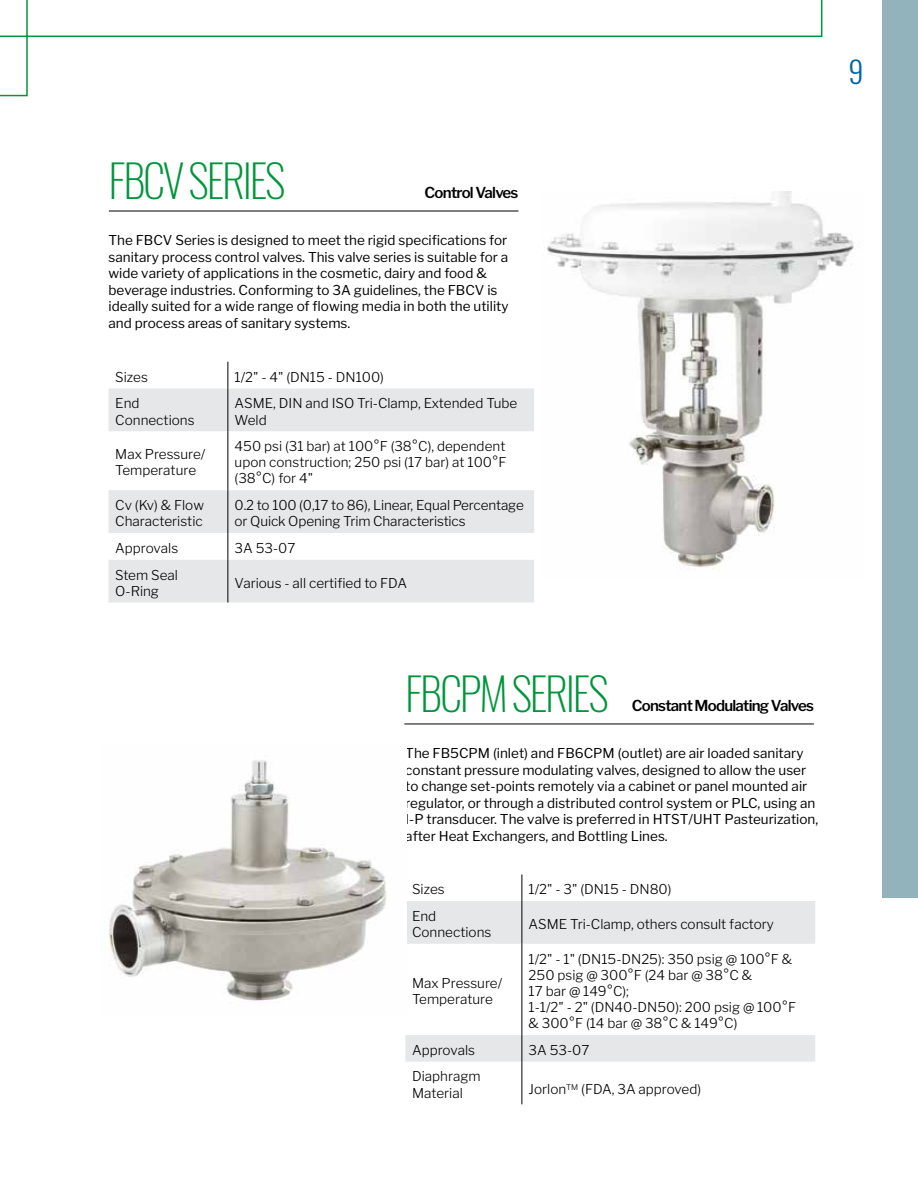
<style>
.page{position:relative;width:918px;height:1188px;background:#fff}
.page>*{position:absolute;margin:0;border:0;box-sizing:border-box;transform-origin:0 0}
.t1{font:200 45px "Oswald";letter-spacing:-.05em;color:#00953b}
.t2{font:300 30px "Oswald";color:#0064a7}
.t3{font:600 15px "Libre Franklin";letter-spacing:-.05em;color:#000}
.t4{font:13.5px/16.5px "Libre Franklin";color:#000}
.t5{font:300 13.5px/16.2px "Libre Franklin";color:#000}
</style>
<div class="page">
<svg style="left:0;top:0;width:823px;height:97px"></svg>
<div style="left:883px;top:0;width:35px;height:898px;background:#92b3bc"></div>
<hr style="left:109px;top:211px;width:409px;height:1px;background:#000">
<svg style="left:109px;top:389px;width:425px;height:214px;fill:#e6e7e8"></svg>
<svg style="left:228px;top:362px;width:1px;height:27px"></svg>
<hr style="left:228px;top:389px;width:1px;height:42px;background:#000">
<hr style="left:228px;top:431px;width:1px;height:59px;background:#000">
<hr style="left:228px;top:490px;width:1px;height:43px;background:#000">
<svg style="left:228px;top:533px;width:1px;height:27px"></svg>
<hr style="left:228px;top:560px;width:1px;height:43px;background:#000">
<hr style="left:404px;top:724px;width:410px;height:1px;background:#000">
<svg style="left:405px;top:901px;width:410px;height:161px"></svg>
<svg style="left:522px;top:874px;width:1px;height:27px"></svg>
<hr style="left:522px;top:901px;width:1px;height:43px;background:#000">
<hr style="left:522px;top:944px;width:1px;height:91px;background:#000">
<svg style="left:522px;top:1035px;width:1px;height:27px"></svg>
<hr style="left:522px;top:1062px;width:1px;height:42px;background:#000">
<img style="left:543px;top:192px;width:311px;height:378px">
<img style="left:109px;top:760px;width:298px;height:255px">
<h1 class="t1" style="left:109px;top:157px;width:178px">FBCV SERIES</h1>
<p class="t4" style="left:109px;top:232px;width:402px">The FBCV Series is designed to meet the rigid speci昀椀cations for sanitary process control valves. This valve series is suitable for a wide variety of applications in the cosmetic, dairy and food &amp; beverage industries. Conforming to 3A guidelines, the FBCV is ideally suited for a wide range of 昀氀owing media in both the utility and process areas of sanitary systems.</p>
<p class="t3" style="left:425px;top:186px;width:95px">Control Valves</p>
<p class="t5" style="left:115px;top:369px;width:34px">Sizes</p>
<p class="t5" style="left:235px;top:369px;width:151px">1/2" - 4" (DN15 - DN100)</p>
<p class="t5" style="left:115px;top:396px;width:81px">End<br>Connections</p>
<p class="t5" style="left:235px;top:396px;width:284px">ASME, DIN and ISO Tri-Clamp, Extended Tube<br>Weld</p>
<p class="t5" style="left:115px;top:446px;width:92px">Max Pressure/<br>Temperature</p>
<p class="t5" style="left:235px;top:438px;width:273px;text-align:justify">450 psi (31 bar) at 100°F (38°C), dependent upon construction; 250 psi (17 bar) at 100°F (38°C) for 4"</p>
<p class="t5" style="left:115px;top:497px;width:90px">Cv (Kv) &amp; Flow<br>Characteristic</p>
<p class="t5" style="left:235px;top:497px;width:291px">0.2 to 100 (0,17 to 86), Linear, Equal Percentage or Quick Opening Trim Characteristics</p>
<p class="t5" style="left:115px;top:540px;width:64px">Approvals</p>
<p class="t5" style="left:235px;top:540px;width:62px">3A 53-07</p>
<p class="t5" style="left:115px;top:567px;width:64px">Stem Seal<br>O-Ring</p>
<p class="t5" style="left:235px;top:575px;width:174px">Various - all certi昀椀ed to FDA</p>
<h1 class="t1" style="left:405px;top:670px;width:205px">FBCPM SERIES</h1>
<p class="t4" style="left:405px;top:745px;width:414px">The FB5CPM (inlet) and FB6CPM (outlet) are air loaded sanitary constant pressure modulating valves, designed to allow the user to change set-points remotely via a cabinet or panel mounted air regulator, or through a distributed control system or PLC, using an I-P transducer. The valve is preferred in HTST/UHT Pasteurization, after Heat Exchangers, and Bottling Lines.</p>
<p class="t3" style="left:632px;top:699px;width:184px">Constant Modulating Valves</p>
<p class="t5" style="left:412px;top:882px;width:34px">Sizes</p>
<p class="t5" style="left:529px;top:882px;width:144px">1/2" - 3" (DN15 - DN80)</p>
<p class="t5" style="left:412px;top:908px;width:81px">End<br>Connections</p>
<p class="t5" style="left:529px;top:916px;width:247px">ASME Tri-Clamp, others consult factory</p>
<p class="t5" style="left:412px;top:975px;width:92px">Max Pressure/<br>Temperature</p>
<p class="t5" style="left:529px;top:951px;width:269px">1/2" - 1" (DN15-DN25): 350 psig @ 100°F &amp;<br>250 psig @ 300°F (24 bar @ 38°C &amp;<br>17 bar @ 149°C);<br>1-1/2" - 2" (DN40-DN50): 200 psig @ 100°F &amp; 300°F (14 bar @ 38°C &amp; 149°C)</p>
<p class="t5" style="left:412px;top:1042px;width:64px">Approvals</p>
<p class="t5" style="left:529px;top:1042px;width:62px">3A 53-07</p>
<p class="t5" style="left:412px;top:1069px;width:70px">Diaphragm<br>Material</p>
<p class="t5" style="left:529px;top:1081px;width:174px">Jorlon<sup>TM</sup> (FDA, 3A approved)</p>
<h2 class="t2" style="left:848px;top:56px;width:17px">9</h2>
</div>
